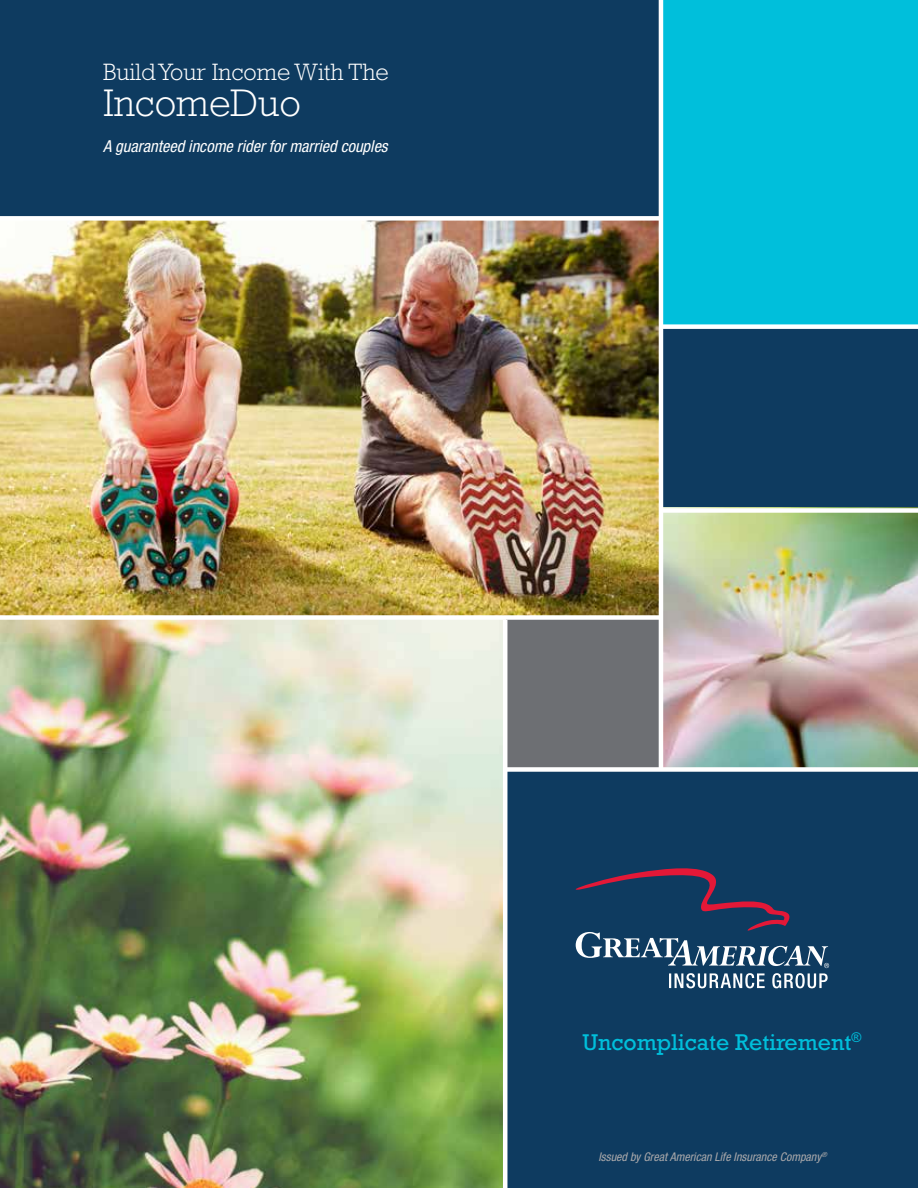
<style>
.page{position:relative;width:918px;height:1188px;background:#fff}
.page>*{position:absolute;margin:0;border:0;box-sizing:border-box;transform-origin:0 0}
.t1{font:300 39px "Rockwell Std";color:#fff}
.t2{font:300 24px "Rockwell Std";color:#fff}
.t3{font:23.1px "Rockwell Std";color:#00bfdb}
.t4{font:italic condensed 16.5px "Helvetica Neue LT Std";color:#fff}
.t5{font:italic condensed 12px "Helvetica Neue LT Std";color:#aaa9ab}
</style>
<div class="page">
<img style="left:0;top:620px;width:503px;height:568px">
<img style="left:0;top:221px;width:659px;height:394px">
<div style="left:0;top:0;width:671px;height:219px;background:#0e3b60"></div>
<div style="left:661px;top:0;width:257px;height:336px;background:#00bfdb"></div>
<div style="left:661px;top:327px;width:257px;height:186px;background:#0e3b60"></div>
<div style="left:507px;top:617px;width:153px;height:153px;background:#6d6f73"></div>
<div style="left:507px;top:772px;width:411px;height:416px;background:#0e3b60"></div>
<div style="left:0;top:216px;width:661px;height:5px;background:#fff"></div>
<div style="left:0;top:615px;width:661px;height:5px;background:#fff"></div>
<div style="left:661px;top:324px;width:257px;height:5px;background:#fff"></div>
<svg style="left:575px;top:868px;width:254px;height:120px"></svg>
<img style="left:663px;top:513px;width:255px;height:254px">
<div style="left:661px;top:508px;width:257px;height:5px;background:#fff"></div>
<div style="left:505px;top:767px;width:413px;height:5px;background:#fff"></div>
<hr style="left:659px;top:0;width:4px;height:770px;background:#fff">
<h2 class="t2" style="left:103px;top:58px;width:287px">Build Your Income With The</h2>
<h1 class="t1" style="left:103px;top:80px;width:199px">IncomeDuo</h1>
<h3 class="t4" style="left:103px;top:136px;width:286px">A guaranteed income rider for married couples</h3>
<h3 class="t3" style="left:583px;top:1028px;width:280px">Uncomplicate Retirement<sup>®</sup></h3>
<p class="t5" style="left:599px;top:1150px;width:230px">Issued by Great American Life Insurance Company<sup>®</sup></p>
</div>
